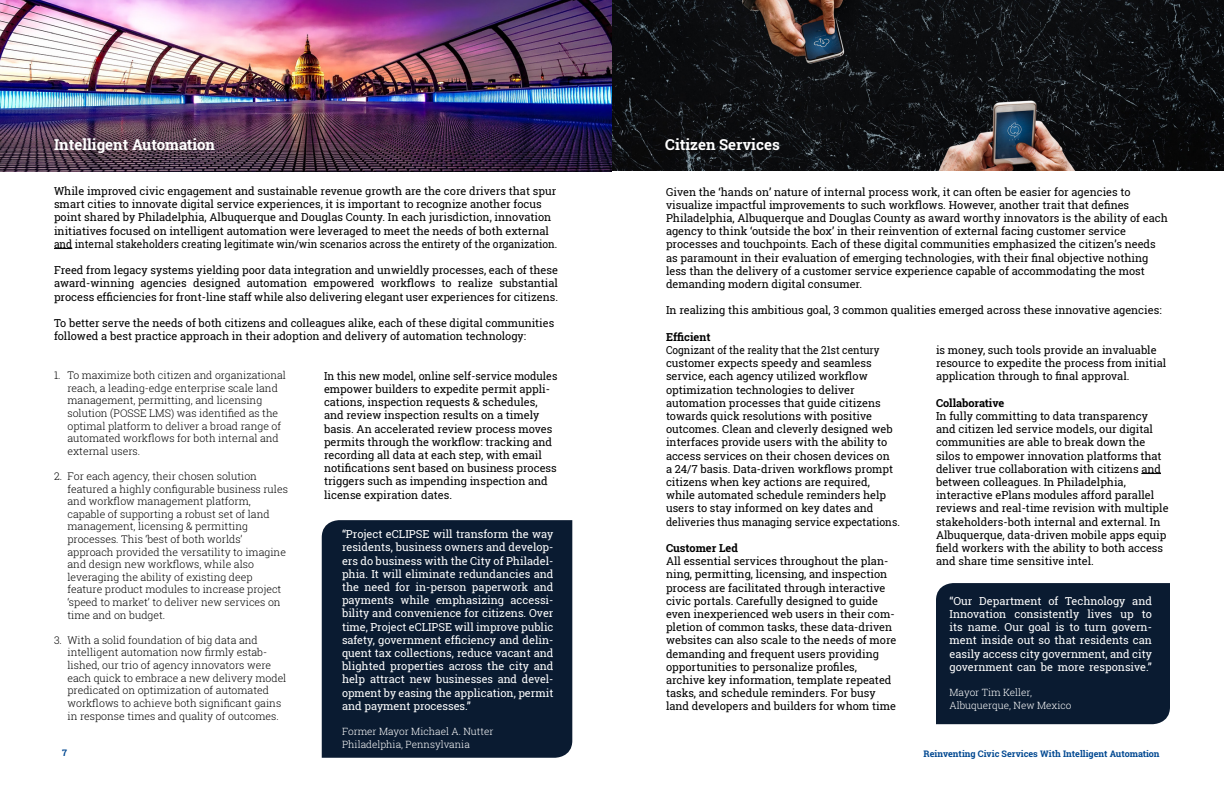
<style>
.page{position:relative;width:1224px;height:792px;background:#fff}
.page>*{position:absolute;margin:0;border:0;box-sizing:border-box;transform-origin:0 0}
.t1{font:700 15px "Roboto Slab";color:#fff}
.t2{font:11px/13.2px "Roboto Slab";color:#000}
.t3{font:11px/13.2px "Roboto Slab";color:#fff;text-align:justify}
.t4{font:11px/13.2px "Roboto Slab";color:#000;scale:.92 1}
.t5{font:11px/13.2px "Roboto Slab";color:#000;scale:.96 1}
.t6{font:700 11px "Roboto Slab";color:#000}
.t7{font:300 10.5px/12.6px "Roboto Slab";color:#000}
.t8{font:300 10px/13.2px "Roboto Slab";color:#fff}
.t9{font:700 9px "Roboto Slab";color:#004891}
</style>
<div class="page">
<div style="left:936px;top:583px;width:234px;height:141px;background:#0a1b31"></div>
<div style="left:322px;top:520px;width:250px;height:238px;background:#0a1b31"></div>
<img style="left:0;top:0;width:1224px;height:171px">
<svg style="left:1141px;top:473px;width:20px;height:1px"></svg>
<svg style="left:54px;top:248px;width:18px;height:1px"></svg>
<p class="t1" style="left:54px;top:134px;width:163px">Intelligent Automation</p>
<p class="t1" style="left:665px;top:134px;width:116px">Citizen Services</p>
<p class="t2" style="left:54px;top:184px;width:505px">While improved civic engagement and sustainable revenue growth are the core drivers that spur smart cities to innovate digital service experiences, it is important to recognize another focus point shared by Philadelphia, Albuquerque and Douglas County. In each jurisdiction, innovation initiatives focused on intelligent automation were leveraged to meet the needs of both external and internal stakeholders creating legitimate win/win scenarios across the entirety of the organization.</p>
<p class="t2" style="left:54px;top:263px;width:506px">Freed from legacy systems yielding poor data integration and unwieldly processes, each of these award-winning agencies designed automation empowered workflows to realize substantial</p>
<p class="t2" style="left:54px;top:290px;width:506px">process efficiencies for front-line staff while also delivering elegant user experiences for citizens.</p>
<p class="t2" style="left:54px;top:316px;width:502px">To better serve the needs of both citizens and colleagues alike, each of these digital communities followed a best practice approach in their adoption and delivery of automation technology:</p>
<p class="t7" style="left:68px;top:369px;width:220px;text-indent:-14px">1. To maximize both citizen and organizational reach, a leading-edge enterprise scale land management, permitting, and licensing solution (POSSE LMS) was identified as the optimal platform to deliver a broad range of automated workflows for both internal and external users.</p>
<p class="t7" style="left:68px;top:470px;width:222px;text-indent:-14px">2. For each agency, their chosen solution featured a highly configurable business rules and workflow management platform, capable of supporting a robust set of land management, licensing &amp; permitting processes. This ‘best of both worlds’ approach provided the versatility to imagine and design new workflows, while also leveraging the ability of existing deep feature product modules to increase project ‘speed to market’ to deliver new services on time and on budget.</p>
<p class="t7" style="left:68px;top:633px;width:220px;text-indent:-14px">3. With a solid foundation of big data and intelligent automation now firmly estab&shy;lished, our trio of agency innovators were each quick to embrace a new delivery model predicated on optimization of automated workflows to achieve both significant gains in response times and quality of outcomes.</p>
<p class="t2" style="left:666px;top:185px;width:503px">Given the ‘hands on’ nature of internal process work, it can often be easier for agencies to visualize impactful improvements to such workflows. However, another trait that defines Philadelphia, Albuquerque and Douglas County as award worthy innovators is the ability of each agency to think ‘outside the box’ in their reinvention of external facing customer service processes and touchpoints. Each of these digital communities emphasized the citizen’s needs as paramount in their evaluation of emerging technologies, with their final objective nothing less than the delivery of a customer service experience capable of accommodating the most demanding modern digital consumer.</p>
<p class="t2" style="left:666px;top:304px;width:497px">In realizing this ambitious goal, 3 common qualities emerged across these innovative agencies:</p>
<p class="t6" style="left:666px;top:329px;width:46px">Efficient</p>
<p class="t4" style="left:666px;top:343px;width:256px">Cognizant of the reality that the 21st century customer expects speedy and seamless service, each agency utilized workflow optimization technologies to deliver automation processes that guide citizens towards quick resolutions with positive outcomes. Clean and cleverly designed web interfaces provide users with the ability to access services on their chosen devices on<br>a 24/7 basis. Data-driven workflows prompt citizens when key actions are required, while automated schedule reminders help users to stay informed on key dates and deliveries thus managing service expectations.</p>
<p class="t6" style="left:666px;top:540px;width:73px">Customer Led</p>
<p class="t2" style="left:666px;top:554px;width:232px">All essential services throughout the plan&shy;ning, permitting, licensing, and inspection process are facilitated through interactive civic portals. Carefully designed to guide even inexperienced web users in their com&shy;pletion of common tasks, these data-driven websites can also scale to the needs of more demanding and frequent users providing opportunities to personalize profiles, archive key information, template repeated tasks, and schedule reminders. For busy land developers and builders for whom time</p>
<p class="t2" style="left:936px;top:343px;width:232px">is money, such tools provide an invaluable resource to expedite the process from initial application through to final approval.</p>
<p class="t6" style="left:936px;top:395px;width:70px">Collaborative</p>
<p class="t2" style="left:936px;top:409px;width:234px">In fully committing to data transparency and citizen led service models, our digital communities are able to break down the silos to empower innovation platforms that deliver true collaboration with citizens and between colleagues. In Philadelphia, interactive ePlans modules afford parallel reviews and real-time revision with multiple stakeholders-both internal and external. In Albuquerque, data-driven mobile apps equip field workers with the ability to both access and share time sensitive intel.</p>
<p class="t3" style="left:950px;top:594px;width:204px">“Our Department of Technology and Innovation consistently lives up to its name. Our goal is to turn govern&shy;ment inside out so that residents can easily access city government, and city government can be more responsive.”</p>
<p class="t8" style="left:950px;top:685px;width:123px">Mayor Tim Keller,<br>Albuquerque, New Mexico</p>
<p class="t5" style="left:324px;top:369px;width:245px">In this new model, online self-service modules empower builders to expedite permit appli&shy;cations, inspection requests &amp; schedules, and review inspection results on a timely basis. An accelerated review process moves permits through the workflow: tracking and recording all data at each step, with email notifications sent based on business process triggers such as impending inspection and license expiration dates.</p>
<p class="t3" style="left:342px;top:527px;width:213px">“Project eCLIPSE will transform the way residents, business owners and develop&shy;ers do business with the City of Philadel&shy;phia. It will eliminate redundancies and the need for in-person paperwork and payments while emphasizing accessi&shy;bility and convenience for citizens. Over time, Project eCLIPSE will improve public safety, government efficiency and delin&shy;quent tax collections, reduce vacant and blighted properties across the city and help attract new businesses and devel&shy;opment by easing the application, permit and payment processes.”</p>
<p class="t8" style="left:342px;top:724px;width:153px">Former Mayor Michael A. Nutter<br>Philadelphia, Pennsylvania</p>
<p class="t9" style="left:62px;top:747px;width:6px">7</p>
<p class="t9" style="left:923px;top:748px;width:238px">Reinventing Civic Services With Intelligent Automation</p>
</div>
